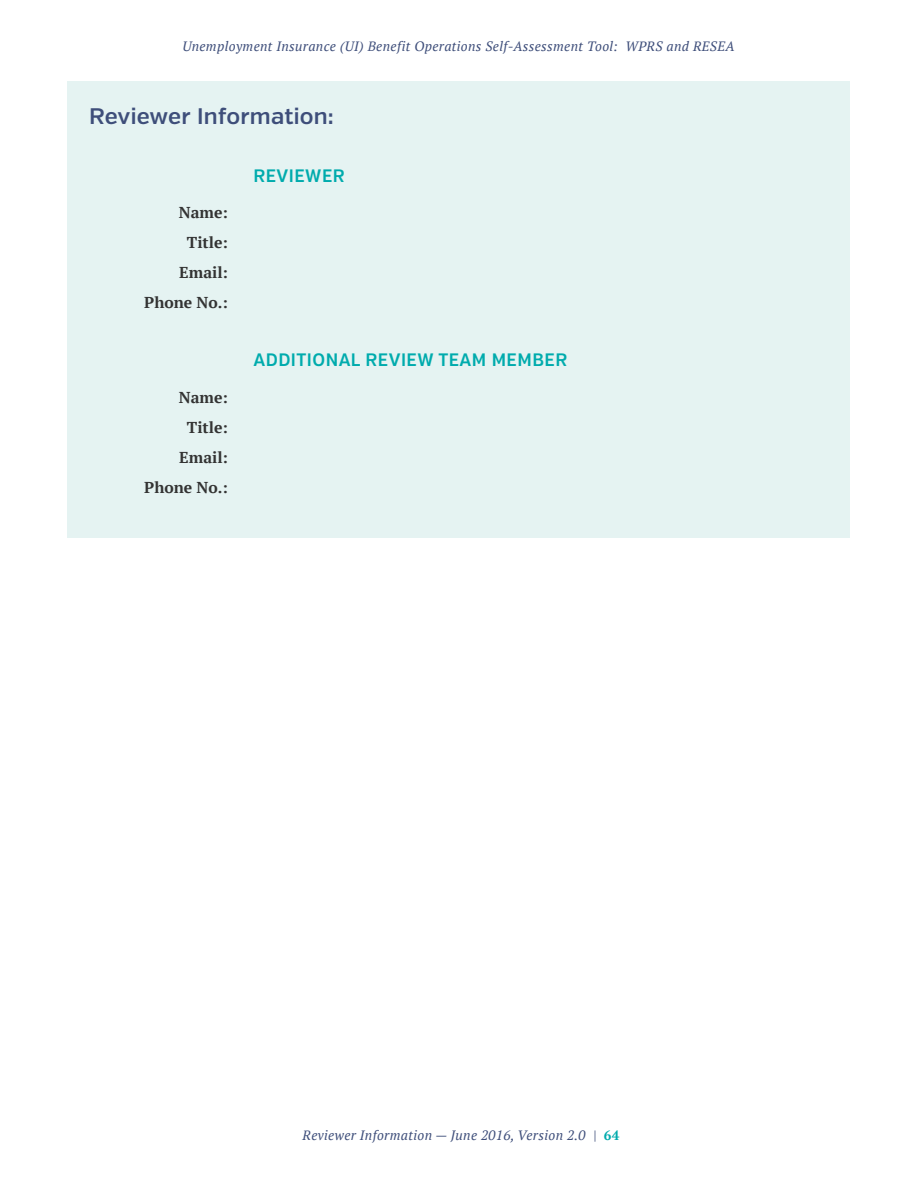
<style>
.page{position:relative;width:918px;height:1188px;background:#fff}
.page>*{position:absolute;margin:0;border:0;box-sizing:border-box;transform-origin:0 0}
.t1{font:600 22.5px "Verb";letter-spacing:.005em;color:#3e4e7a}
.t2{font:600 18px "Verb Cond";letter-spacing:.025em;color:#00abad}
.t3{font:700 15.75px/30px "PT Serif";color:#333;text-align:right}
.t4{font:italic 13.5px "PT Serif";letter-spacing:.025em;color:#3e4e7a}
.s1{font-weight:700;font-style:normal;color:#00abad}
</style>
<div class="page">
<div style="left:68px;top:81px;width:782px;height:457px;background:#e5f3f2"></div>
<p class="t4" style="left:182px;top:37px;width:554px">Unemployment Insurance (UI) Benefit Operations Self-Assessment Tool: WPRS and RESEA</p>
<h1 class="t1" style="left:89px;top:102px;width:246px">Reviewer Information:</h1>
<p class="t3" style="left:144px;top:198px;width:85px">Name:<br>Title:<br>Email:<br>Phone No.:</p>
<p class="t3" style="left:144px;top:382px;width:85px">Name:<br>Title:<br>Email:<br>Phone No.:</p>
<h2 class="t2" style="left:253px;top:165px;width:93px">REVIEWER</h2>
<h2 class="t2" style="left:253px;top:349px;width:315px">ADDITIONAL REVIEW TEAM MEMBER</h2>
<p class="t4" style="left:303px;top:1127px;width:318px">Reviewer Information — June 2016, Version 2.0 | <span class="s1">64</span></p>
</div>
